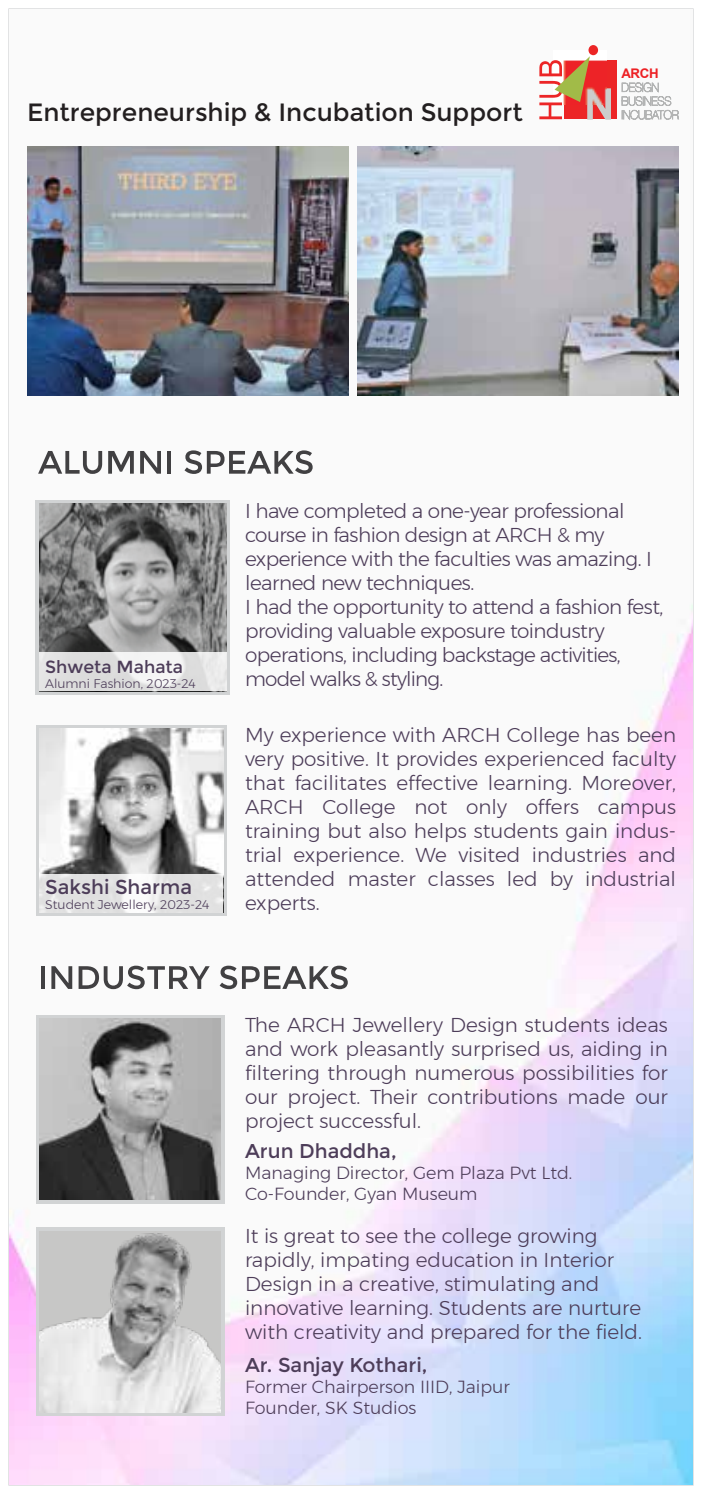
<style>
.page{position:relative;width:702px;height:1494px;background:#fff}
.page>*{position:absolute;margin:0;border:0;box-sizing:border-box;transform-origin:0 0}
.t1{font:25px "Montserrat";color:#231f20}
.t2{font:300 20px/24px "Montserrat";letter-spacing:-.025em;color:#4d3d59;text-align:justify}
.t3{font:300 20px/24px "Montserrat";color:#4d3d59}
.t4{font:20px "Montserrat";color:#4d3d59}
.t5{font:300 17.5px/21px "Montserrat";color:#4d3d59}
.t6{font:17.5px "Montserrat";color:#4d3d59}
.t7{font:700 13.25px "Arial";color:#ed2024}
.t8{font:300 12.5px "Montserrat";color:#4d3d59}
</style>
<div class="page">
<img style="left:9px;top:82px;width:684px;height:1403px">
<img style="left:27px;top:146px;width:322px;height:249px">
<img style="left:357px;top:146px;width:322px;height:249px">
<svg style="left:38px;top:451px;width:64px;height:23px"></svg>
<svg style="left:108px;top:451px;width:26px;height:23px"></svg>
<svg style="left:140px;top:451px;width:21px;height:23px"></svg>
<hr style="left:167px;top:451px;width:4px;height:23px;background:#414042">
<svg style="left:185px;top:450px;width:128px;height:24px"></svg>
<svg style="left:36px;top:501px;width:194px;height:194px;background:#bebfc0"></svg>
<img style="left:39px;top:504px;width:188px;height:149px">
<div style="left:36px;top:725px;width:191px;height:191px;background:linear-gradient(to right,#d1d3d4,#d1d3d4)"></div>
<img style="left:39px;top:729px;width:184px;height:145px">
<div style="left:36px;top:1015px;width:188px;height:188px;background:#d1d3d4"></div>
<img style="left:39px;top:1018px;width:182px;height:182px">
<svg style="left:622px;top:82px;width:57px;height:38px"></svg>
<div style="left:565px;top:60px;width:52px;height:59px;background:#ec2526"></div>
<svg style="left:539px;top:45px;width:72px;height:75px"></svg>
<hr style="left:41px;top:966px;width:4px;height:23px;background:#414042">
<svg style="left:51px;top:966px;width:21px;height:23px"></svg>
<svg style="left:79px;top:966px;width:131px;height:23px"></svg>
<svg style="left:220px;top:966px;width:128px;height:23px"></svg>
<svg style="left:39px;top:653px;width:188px;height:38px;fill:#e0e0e0"></svg>
<svg style="left:39px;top:874px;width:184px;height:38px;fill:#e1e1e1"></svg>
<div style="left:36px;top:1228px;width:188px;height:188px;background:#d1d3d4"></div>
<img style="left:39px;top:1231px;width:182px;height:181px">
<p class="t1" style="left:27px;top:97px;width:497px">Entrepreneurship &amp; Incubation Support</p>
<p class="t7" style="left:621px;top:64px;width:39px">ARCH</p>
<p class="t6" style="left:45px;top:656px;width:139px">Shweta Mahata</p>
<p class="t8" style="left:45px;top:674px;width:152px">Alumni Fashion, 2023-24</p>
<p class="t4" style="left:45px;top:875px;width:149px">Sakshi Sharma</p>
<p class="t8" style="left:45px;top:895px;width:166px">Student Jewellery, 2023-24</p>
<p class="t2" style="left:245px;top:498px;width:420px;text-align:left">I have completed a one-year professional course in fashion design at ARCH &amp; my experience with the faculties was amazing. I learned new techniques.<br>I had the opportunity to attend a fashion fest, providing valuable exposure toindustry operations, including backstage activities, model walks &amp; styling.</p>
<p class="t2" style="left:245px;top:723px;width:433px">My experience with ARCH College has been very positive. It provides experienced faculty that facilitates effective learning. Moreover, ARCH College not only offers campus training but also helps students gain indus&shy;trial experience. We visited industries and attended master classes led by industrial experts.</p>
<p class="t2" style="left:245px;top:1013px;width:424px">The ARCH Jewellery Design students ideas and work pleasantly surprised us, aiding in filtering through numerous possibilities for our project. Their contributions made our project successful.</p>
<p class="t4" style="left:245px;top:1139px;width:153px">Arun Dhaddha,</p>
<p class="t5" style="left:245px;top:1162px;width:329px">Managing Director, Gem Plaza Pvt Ltd.<br>Co-Founder, Gyan Museum</p>
<p class="t3" style="left:245px;top:1224px;width:399px">It is great to see the college growing rapidly, impating education in Interior Design in a creative, stimulating and innovative learning. Students are nurture with creativity and prepared for the field.</p>
<p class="t4" style="left:245px;top:1353px;width:184px">Ar. Sanjay Kothari,</p>
<p class="t5" style="left:245px;top:1376px;width:266px">Former Chairperson IIID, Jaipur<br>Founder, SK Studios</p>
</div>
